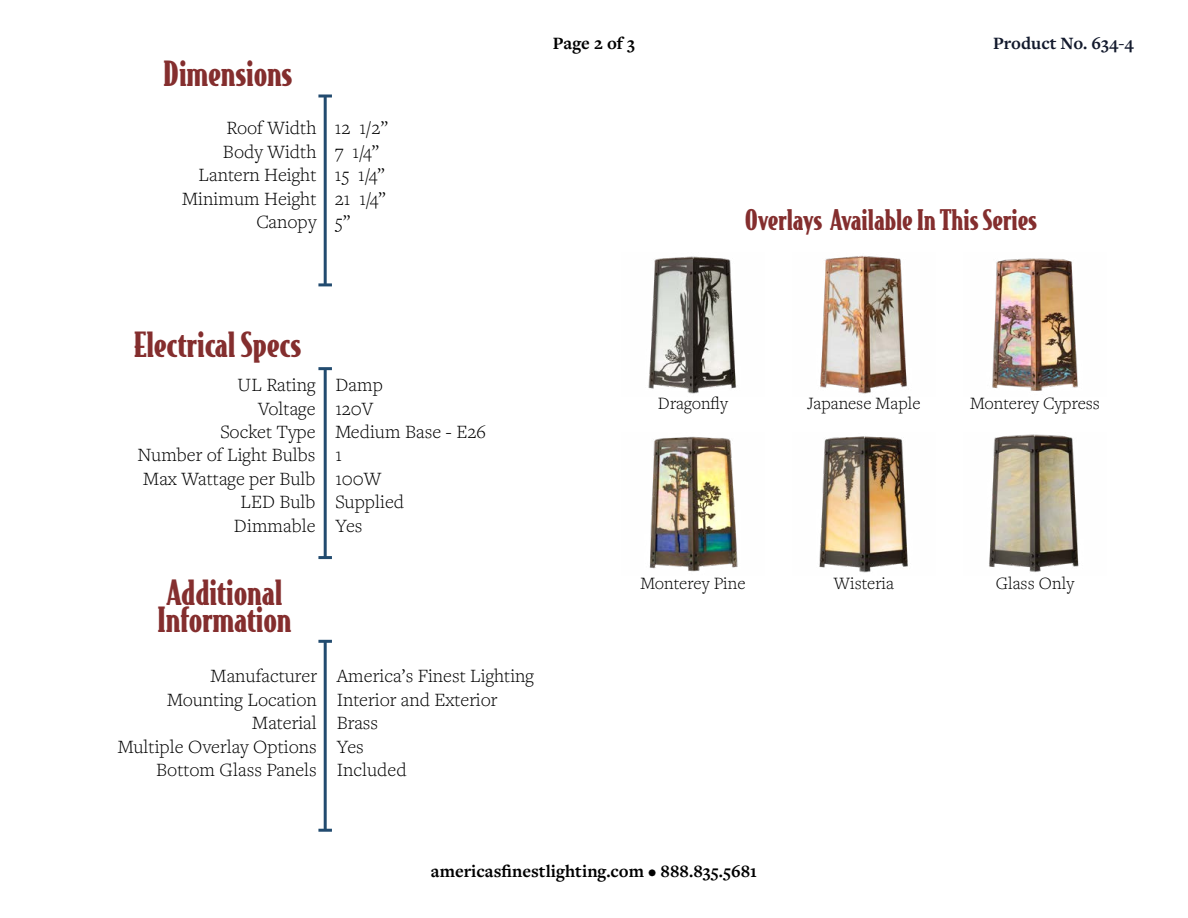
<style>
.page{position:relative;width:1188px;height:918px;background:#fff}
.page>*{position:absolute;margin:0;border:0;box-sizing:border-box;transform-origin:0 0}
.t1{font:900 33px/27px "Bodega Serif";color:#842e2e}
.t2{font:900 27px "Bodega Serif";color:#842e2e}
.t3{font:300 19.5px/23.4px "Freight Text Pro";color:#000}
.t4{font:300 18px "Freight Text Pro";color:#000}
.t5{font:700 18px "Freight Text Pro";color:#000}
.t6{font:700 18px "Freight Text Pro";color:#131a2d}
</style>
<div class="page">
<hr style="left:324px;top:96px;width:3px;height:189px;background:#224b6f">
<svg style="left:318px;top:94px;width:14px;height:4px"></svg>
<hr style="left:318px;top:283px;width:14px;height:3px;background:#224b6f">
<hr style="left:324px;top:369px;width:3px;height:189px;background:#224b6f">
<hr style="left:318px;top:367px;width:14px;height:3px;background:#224b6f">
<hr style="left:318px;top:556px;width:14px;height:3px;background:#224b6f">
<hr style="left:324px;top:641px;width:3px;height:189px;background:#224b6f">
<hr style="left:318px;top:640px;width:14px;height:3px;background:#224b6f">
<hr style="left:318px;top:829px;width:14px;height:3px;background:#224b6f">
<img style="left:648px;top:256px;width:89px;height:138px">
<img style="left:992px;top:258px;width:86px;height:133px">
<img style="left:820px;top:255px;width:87px;height:139px">
<img style="left:649px;top:436px;width:89px;height:136px">
<img style="left:989px;top:434px;width:90px;height:138px">
<img style="left:819px;top:436px;width:89px;height:137px">
<h1 class="t1" style="left:164px;top:58px;width:130px">Dimensions</h1>
<p class="t3" style="left:182px;top:116px;width:136px;text-align:right">Roof Width<br>Body Width<br>Lantern Height<br>Minimum Height<br>Canopy</p>
<p class="t3" style="left:335px;top:116px;width:55px">12 1/2”<br>7 1/4”<br>15 1/4”<br>21 1/4”<br>5”</p>
<p class="t5" style="left:553px;top:31px;width:84px">Page 2 of 3</p>
<p class="t6" style="left:993px;top:31px;width:142px">Product No. 634-4</p>
<h2 class="t2" style="left:745px;top:202px;width:294px">Overlays Available In This Series</h2>
<h1 class="t1" style="left:134px;top:329px;width:169px">Electrical Specs</h1>
<p class="t3" style="left:138px;top:373px;width:179px;text-align:right">UL Rating<br>Voltage<br>Socket Type<br>Number of Light Bulbs<br>Max Wattage per Bulb<br>LED Bulb<br>Dimmable</p>
<p class="t3" style="left:335px;top:373px;width:152px">Damp<br>120V<br>Medium Base - E26<br>1<br>100W<br>Supplied<br>Yes</p>
<h1 class="t1" style="left:157px;top:577px;width:136px">Additional<br>Information</h1>
<p class="t3" style="left:118px;top:664px;width:201px;text-align:right">Manufacturer<br>Mounting Location<br>Material<br>Multiple Overlay Options<br>Bottom Glass Panels</p>
<p class="t3" style="left:337px;top:664px;width:199px">America’s Finest Lighting<br>Interior and Exterior<br>Brass<br>Yes<br>Included</p>
<p class="t4" style="left:658px;top:391px;width:72px">Dragonfly</p>
<p class="t4" style="left:808px;top:391px;width:114px">Japanese Maple</p>
<p class="t4" style="left:970px;top:391px;width:131px">Monterey Cypress</p>
<p class="t4" style="left:641px;top:571px;width:106px">Monterey Pine</p>
<p class="t4" style="left:834px;top:571px;width:62px">Wisteria</p>
<p class="t4" style="left:996px;top:571px;width:80px">Glass Only</p>
<p class="t5" style="left:431px;top:859px;width:328px">americasfinestlighting.com • 888.835.5681</p>
</div>
